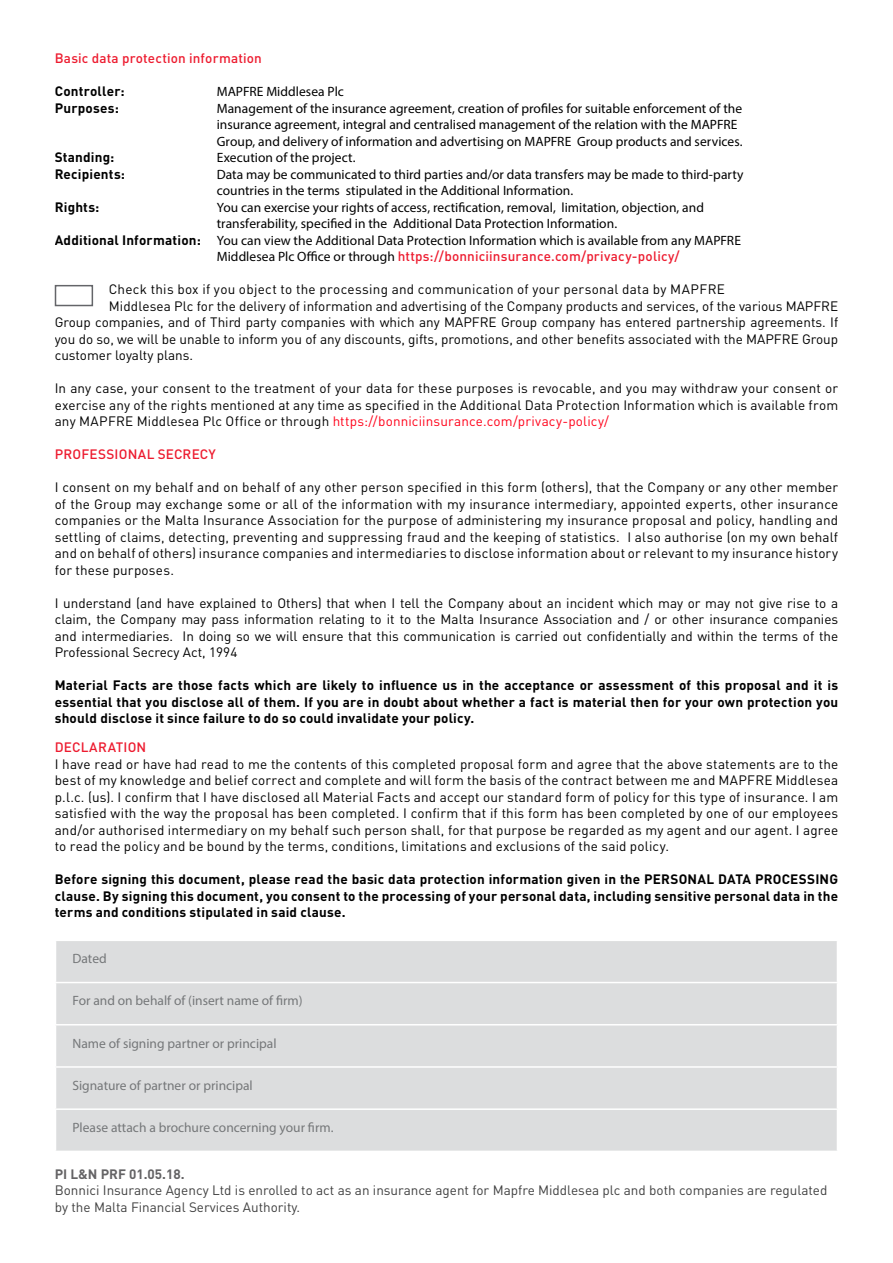
<style>
.page{position:relative;width:893px;height:1263px;background:#fff}
.page>*{position:absolute;margin:0;border:0;box-sizing:border-box;transform-origin:0 0}
.t1{font:13.5px/16.5px "DIN Pro";color:#000;text-align:justify}
.t2{font:13.5px/16.5px "Myriad Pro";letter-spacing:.005em;color:#000}
.t3{font:700 13.5px/16.5px "DIN Pro";letter-spacing:.015em;color:#000;text-align:justify}
.t4{font:13.5px/16.2px "DIN Pro";color:#404040}
.t5{font:13.5px "Myriad Pro";color:#757779}
.t6{font:500 13.5px "DIN Pro";letter-spacing:.015em;color:#ed1b2f}
.t7{font:13.5px "DIN Pro";letter-spacing:.02em;color:#000}
.t8{font:700 13.5px "DIN Pro";color:#646365}
.s1{font-family:"DIN Pro";font-weight:700}
.s2{font-family:"Myriad Pro";font-weight:400;color:#000}
.s3{color:#ff0019}
</style>
<div class="page">
<div style="left:55px;top:285px;width:38px;height:21px;border:2px solid #646569"></div>
<div style="left:56px;top:941px;width:781px;height:210px;background:#dcddde"></div>
<p class="t6" style="left:55px;top:47px;width:209px">Basic data protection information</p>
<p class="t3" style="left:55px;top:82px;width:71px">Controller:</p>
<p class="t2" style="left:217px;top:83px;width:129px">MAPFRE Middlesea Plc</p>
<p class="t3" style="left:55px;top:98px;width:66px">Purposes:</p>
<p class="t2" style="left:217px;top:100px;width:527px">Management of the insurance agreement, creation of profiles for suitable enforcement of the insurance agreement, integral and centralised management of the relation with the MAPFRE<br>Group, and delivery of information and advertising on MAPFRE Group products and services.</p>
<p class="t3" style="left:55px;top:148px;width:61px">Standing:</p>
<p class="t2" style="left:217px;top:149px;width:140px">Execution of the project.</p>
<p class="t3" style="left:55px;top:164px;width:72px">Recipients:</p>
<p class="t2" style="left:217px;top:166px;width:528px">Data may be communicated to third parties and/or data transfers may be made to third-party countries in the terms stipulated in the Additional Information.</p>
<p class="t3" style="left:55px;top:197px;width:46px">Rights:</p>
<p class="t2" style="left:217px;top:199px;width:489px">You can exercise your rights of access, rectification, removal, limitation, objection, and</p>
<p class="t2" style="left:217px;top:215px;width:402px">transferability, specified in the Additional Data Protection Information.</p>
<p class="t2" style="left:55px;top:232px;width:688px"><span class="s1">Additional Information:</span> You can view the Additional Data Protection Information which is available from any MAPFRE</p>
<p class="t6" style="left:217px;top:245px;width:464px"><span class="s2">Middlesea Plc Office or through</span> https://bonniciinsurance.com/privacy-policy/</p>
<p class="t7" style="left:109px;top:279px;width:618px">Check this box if you object to the processing and communication of your personal data by MAPFRE</p>
<p class="t1" style="left:109px;top:296px;width:731px">Middlesea Plc for the delivery of information and advertising of the Company products and services, of the various MAPFRE</p>
<p class="t1" style="left:55px;top:313px;width:785px">Group companies, and of Third party companies with which any MAPFRE Group company has entered partnership agreements. If</p>
<p class="t1" style="left:55px;top:329px;width:785px">you do so, we will be unable to inform you of any discounts, gifts, promotions, and other benefits associated with the MAPFRE Group</p>
<p class="t1" style="left:55px;top:346px;width:140px">customer loyalty plans.</p>
<p class="t1" style="left:55px;top:379px;width:785px">In any case, your consent to the treatment of your data for these purposes is revocable, and you may withdraw your consent or exercise any of the rights mentioned at any time as specified in the Additional Data Protection Information which is available from any MAPFRE Middlesea Plc Office or through <span class="s3">https://bonniciinsurance.com/privacy-policy/</span></p>
<p class="t6" style="left:55px;top:443px;width:163px">PROFESSIONAL SECRECY</p>
<p class="t1" style="left:55px;top:478px;width:785px">I consent on my behalf and on behalf of any other person specified in this form (others), that the Company or any other member of the Group may exchange some or all of the information with my insurance intermediary, appointed experts, other insurance companies or the Malta Insurance Association for the purpose of administering my insurance proposal and policy, handling and settling of claims, detecting, preventing and suppressing fraud and the keeping of statistics. I also authorise (on my own behalf and on behalf of others) insurance companies and intermediaries to disclose information about or relevant to my insurance history for these purposes.</p>
<p class="t1" style="left:55px;top:593px;width:785px">I understand (and have explained to Others) that when I tell the Company about an incident which may or may not give rise to a claim, the Company may pass information relating to it to the Malta Insurance Association and / or other insurance companies and intermediaries. In doing so we will ensure that this communication is carried out confidentially and within the terms of the Professional Secrecy Act, 1994</p>
<p class="t3" style="left:55px;top:675px;width:785px">Material Facts are those facts which are likely to influence us in the acceptance or assessment of this proposal and it is essential that you disclose all of them. If you are in doubt about whether a fact is material then for your own protection you should disclose it since failure to do so could invalidate your policy.</p>
<p class="t6" style="left:55px;top:736px;width:93px">DECLARATION</p>
<p class="t1" style="left:55px;top:754px;width:785px">I have read or have had read to me the contents of this completed proposal form and agree that the above statements are to the best of my knowledge and belief correct and complete and will form the basis of the contract between me and MAPFRE Middlesea p.l.c. (us). I confirm that I have disclosed all Material Facts and accept our standard form of policy for this type of insurance. I am satisfied with the way the proposal has been completed. I confirm that if this form has been completed by one of our employees and/or authorised intermediary on my behalf such person shall, for that purpose be regarded as my agent and our agent. I agree to read the policy and be bound by the terms, conditions, limitations and exclusions of the said policy.</p>
<p class="t3" style="left:55px;top:869px;width:785px">Before signing this document, please read the basic data protection information given in the PERSONAL DATA PROCESSING clause. By signing this document, you consent to the processing of your personal data, including sensitive personal data in the terms and conditions stipulated in said clause.</p>
<p class="t5" style="left:73px;top:950px;width:36px">Dated</p>
<p class="t5" style="left:73px;top:992px;width:232px">For and on behalf of (insert name of firm)</p>
<p class="t5" style="left:73px;top:1035px;width:206px">Name of signing partner or principal</p>
<p class="t5" style="left:73px;top:1077px;width:182px">Signature of partner or principal</p>
<p class="t5" style="left:73px;top:1119px;width:263px">Please attach a brochure concerning your firm.</p>
<p class="t8" style="left:55px;top:1163px;width:131px">PI L&amp;N PRF 01.05.18.</p>
<p class="t4" style="left:55px;top:1181px;width:774px">Bonnici Insurance Agency Ltd is enrolled to act as an insurance agent for Mapfre Middlesea plc and both companies are regulated by the Malta Financial Services Authority.</p>
</div>
